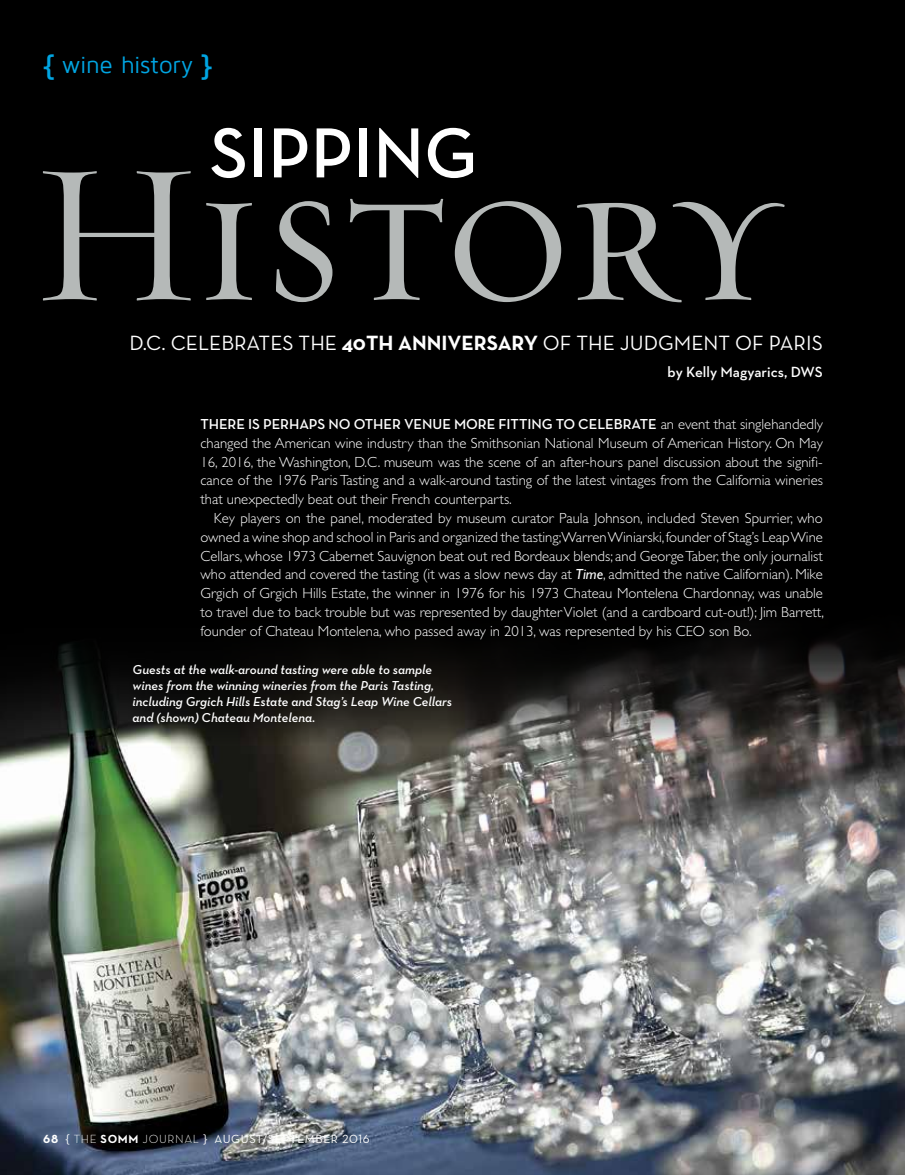
<style>
.page{position:relative;width:905px;height:1175px;background:#fff}
.page>*{position:absolute;margin:0;border:0;box-sizing:border-box;transform-origin:0 0}
.t1{font:199.5px "Requiem Display HTF Small Caps";letter-spacing:-.01em;color:#b5b9b8}
.t2{font:600 72px "Neutra Text";color:#fff}
.t3{font:24px "Maven Pro";letter-spacing:-.015em;color:#00a5e2}
.t4{font:21px "Neutra Text";color:#fff}
.t5{font:600 15px "Neutra Text";color:#fff}
.t6{font:300 14.7px/18.8px "Gill Sans";color:#fff;text-align:justify}
.t7{font:600 14.7px "Neutra Text";letter-spacing:-.005em;color:#fff}
.t8{font:italic 600 13.2px/15.9px "Neutra Text";color:#fff}
.t9{font:12px "Neutra Text";letter-spacing:.05em;color:#fff}
.s1{font-family:"Neutra Text";font-weight:600;font-size:30px}
.s2{font-weight:700}
.s3{font-family:"Gill Sans";font-weight:300}
.s4{font-weight:400;font-style:italic}
.s5{font-family:"Neutra Text Bold Alt"}
.s6{font-weight:300}
.s7{font-family:"Neutra Text Book Alt"}
</style>
<div class="page">
<div style="left:0;top:0;width:904px;height:1174px;background:#000"></div>
<img style="left:0;top:640px;width:904px;height:534px">
<h3 class="t3" style="left:43px;top:52px;width:171px"><span class="s1">{</span> wine history <span class="s1">}</span></h3>
<h2 class="t2" style="left:210px;top:109px;width:269px">SIPPING</h2>
<h1 class="t1" style="left:32px;top:117px;width:751px">History</h1>
<h3 class="t4" style="left:130px;top:330px;width:694px">D.C. CELEBRATES THE <span class="s2">40TH ANNIVERSARY</span> OF THE JUDGMENT OF PARIS</h3>
<p class="t5" style="left:667px;top:363px;width:157px">by Kelly Magyarics, DWS</p>
<p class="t7" style="left:200px;top:415px;width:624px">THERE IS PERHAPS NO OTHER VENUE MORE FITTING TO CELEBRATE <span class="s3">an event that singlehandedly</span></p>
<p class="t6" style="left:200px;top:434px;width:624px">changed the American wine industry than the Smithsonian National Museum of American History. On May 16, 2016, the Washington, D.C. museum was the scene of an after-hours panel discussion about the signifi&shy;cance of the 1976 Paris Tasting and a walk-around tasting of the latest vintages from the California wineries that unexpectedly beat out their French counterparts.</p>
<p class="t6" style="left:200px;top:509px;width:625px;text-indent:13px">Key players on the panel, moderated by museum curator Paula Johnson, included Steven Spurrier, who owned a wine shop and school in Paris and organized the tasting;Warren Winiarski, founder of Stag’s Leap Wine Cellars, whose 1973 Cabernet Sauvignon beat out red Bordeaux blends; and George Taber, the only journalist who attended and covered the tasting (it was a slow news day at <span class="s4">Time</span>, admitted the native Californian). Mike Grgich of Grgich Hills Estate, the winner in 1976 for his 1973 Chateau Montelena Chardonnay, was unable to travel due to back trouble but was represented by daughter Violet (and a cardboard cut-out!); Jim Barrett, founder of Chateau Montelena, who passed away in 2013, was represented by his CEO son Bo.</p>
<p class="t8" style="left:133px;top:661px;width:321px">Guests at the walk-around tasting were able to sample wines from the winning wineries from the Paris Tasting, including Grgich Hills Estate and Stag’s Leap Wine Cellars and (shown) Chateau Montelena.</p>
<p class="t9" style="left:43px;top:1131px;width:328px"><span class="s5">68</span> { <span class="s6">THE</span> <span class="s2">SOMM</span> <span class="s6">JOURNAL</span> } AUGUST/SEP<span class="s7">TEMBER 2016</span></p>
</div>
